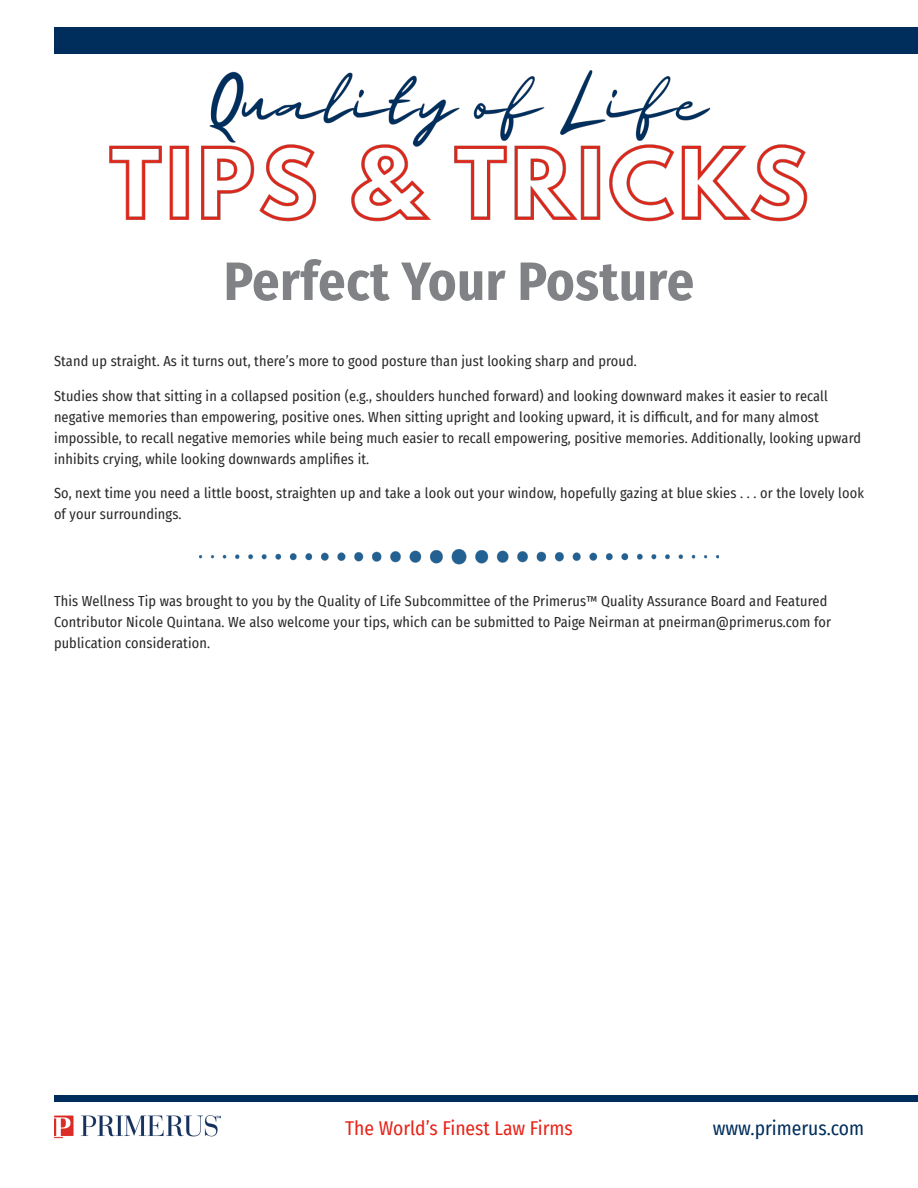
<style>
.page{position:relative;width:918px;height:1188px;background:#fff}
.page>*{position:absolute;margin:0;border:0;box-sizing:border-box;transform-origin:0 0}
.t1{font:700 54px "Fira Sans Condensed";letter-spacing:.01em;color:#808285}
.t2{font:19.5px "Fira Sans Condensed";color:#e72419}
.t3{font:19.5px "Fira Sans Condensed";color:#002e5c}
.First_Paragraph{font:14.25px/21px "Fira Sans Condensed";letter-spacing:.01em;color:#282829}
</style>
<div class="page">
<div style="left:54px;top:27px;width:864px;height:27px;background:#002e5c"></div>
<div style="left:54px;top:1095px;width:864px;height:7px;background:#002e5c"></div>
<img style="left:54px;top:1115px;width:166px;height:23px">
<img style="left:109px;top:71px;width:699px;height:151px">
<img style="left:200px;top:549px;width:518px;height:16px">
<p class="t1" style="left:224px;top:236px;width:472px">Perfect Your Posture</p>
<p class="First_Paragraph" style="left:54px;top:351px;width:584px">Stand up straight. As it turns out, there’s more to good posture than just looking sharp and proud.</p>
<p class="First_Paragraph" style="left:54px;top:385px;width:809px">Studies show that sitting in a collapsed position (e.g., shoulders hunched forward) and looking downward makes it easier to recall negative memories than empowering, positive ones. When sitting upright and looking upward, it is difficult, and for many almost impossible, to recall negative memories while being much easier to recall empowering, positive memories. Additionally, looking upward inhibits crying, while looking downwards amplifies it.</p>
<p class="First_Paragraph" style="left:54px;top:483px;width:812px">So, next time you need a little boost, straighten up and take a look out your window, hopefully gazing at blue skies . . . or the lovely look of your surroundings.</p>
<p class="First_Paragraph" style="left:54px;top:590px;width:779px">This Wellness Tip was brought to you by the Quality of Life Subcommittee of the Primerus™ Quality Assurance Board and Featured<br>Contributor Nicole Quintana. We also welcome your tips, which can be submitted to Paige Neirman at pneirman@primerus.com for publication consideration.</p>
<h2 class="t2" style="left:345px;top:1114px;width:229px">The World’s Finest Law Firms</h2>
<h2 class="t3" style="left:713px;top:1114px;width:153px">www.primerus.com</h2>
</div>
